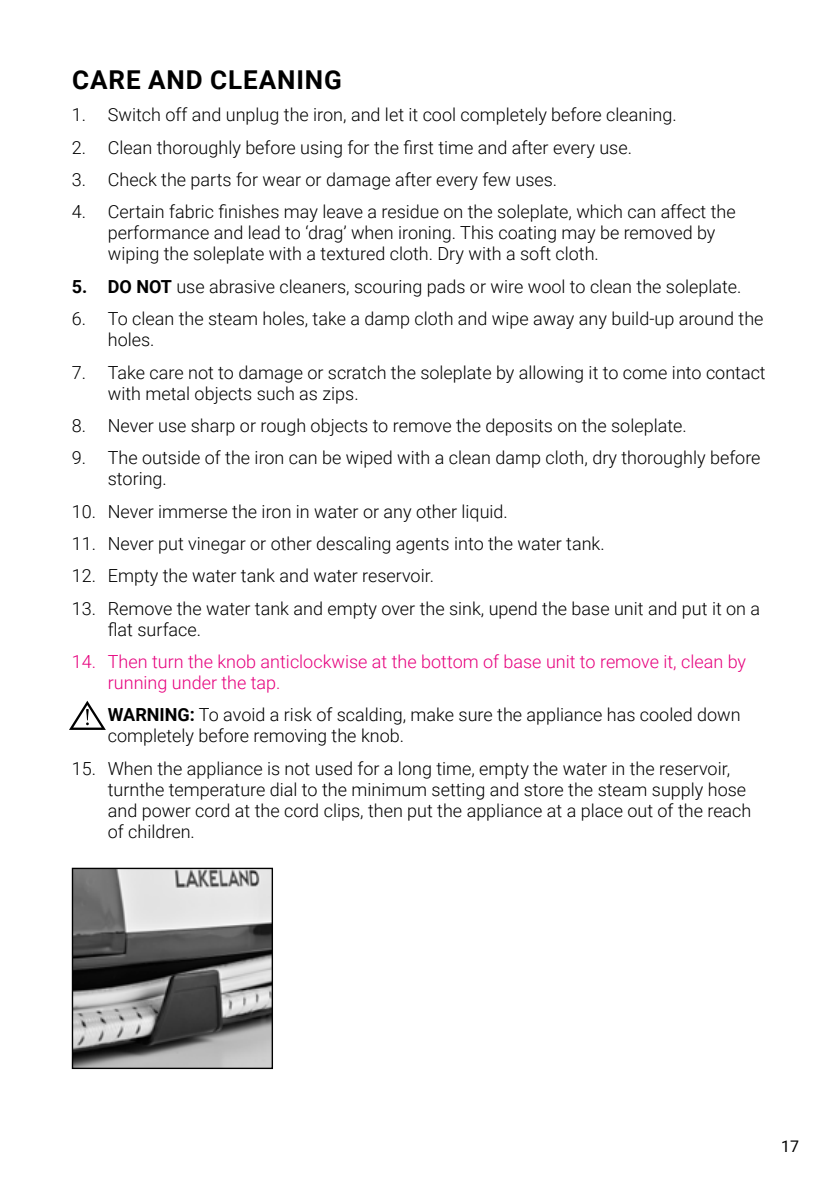
<style>
.page{position:relative;width:840px;height:1191px;background:#fff}
.page>*{position:absolute;margin:0;border:0;box-sizing:border-box;transform-origin:0 0}
.t1{font:700 26px "Roboto";letter-spacing:.035em;color:#000}
.t2{font:300 18px/21px "Roboto";color:#000}
.t3{font:300 18px/21px "Roboto";color:#e6007d}
.t4{font:16px "Roboto";color:#000}
.s1{font-weight:700}
</style>
<div class="page">
<svg style="left:69px;top:700px;width:37px;height:30px"></svg>
<img style="left:74px;top:869px;width:197px;height:198px">
<div style="left:72px;top:867px;width:201px;height:202px;border:1px solid #000"></div>
<h1 class="t1" style="left:72px;top:61px;width:271px">CARE AND CLEANING</h1>
<p class="t2" style="left:72px;top:104px;width:606px">1. Switch off and unplug the iron, and let it cool completely before cleaning.</p>
<p class="t2" style="left:72px;top:136px;width:561px">2. Clean thoroughly before using for the first time and after every use.</p>
<p class="t2" style="left:72px;top:168px;width:486px">3. Check the parts for wear or damage after every few uses.</p>
<p class="t2" style="left:108px;top:201px;width:629px;text-indent:-36px">4. Certain fabric finishes may leave a residue on the soleplate, which can affect the performance and lead to ‘drag’ when ironing. This coating may be removed by wiping the soleplate with a textured cloth. Dry with a soft cloth.</p>
<p class="t2" style="left:72px;top:275px;width:671px"><span class="s1">5. DO NOT</span> use abrasive cleaners, scouring pads or wire wool to clean the soleplate.</p>
<p class="t2" style="left:108px;top:307px;width:657px;text-indent:-36px">6. To clean the steam holes, take a damp cloth and wipe away any build-up around the holes.</p>
<p class="t2" style="left:108px;top:361px;width:659px;text-indent:-36px">7. Take care not to damage or scratch the soleplate by allowing it to come into contact with metal objects such as zips.</p>
<p class="t2" style="left:72px;top:414px;width:616px">8. Never use sharp or rough objects to remove the deposits on the soleplate.</p>
<p class="t2" style="left:108px;top:447px;width:654px;text-indent:-36px">9. The outside of the iron can be wiped with a clean damp cloth, dry thoroughly before storing.</p>
<p class="t2" style="left:72px;top:500px;width:437px">10. Never immerse the iron in water or any other liquid.</p>
<p class="t2" style="left:72px;top:532px;width:534px">11. Never put vinegar or other descaling agents into the water tank.</p>
<p class="t2" style="left:72px;top:565px;width:363px">12. Empty the water tank and water reservoir.</p>
<p class="t2" style="left:108px;top:597px;width:653px;text-indent:-36px">13. Remove the water tank and empty over the sink, upend the base unit and put it on a flat surface.</p>
<p class="t3" style="left:108px;top:650px;width:639px;text-indent:-36px">14. Then turn the knob anticlockwise at the bottom of base unit to remove it, clean by running under the tap.</p>
<p class="t2" style="left:108px;top:704px;width:634px"><span class="s1">WARNING:</span> To avoid a risk of scalding, make sure the appliance has cooled down completely before removing the knob.</p>
<p class="t2" style="left:108px;top:757px;width:644px;text-indent:-36px">15. When the appliance is not used for a long time, empty the water in the reservoir, turnthe temperature dial to the minimum setting and store the steam supply hose and power cord at the cord clips, then put the appliance at a place out of the reach of children.</p>
<p class="t4" style="left:780px;top:1135px;width:19px">17</p>
</div>
